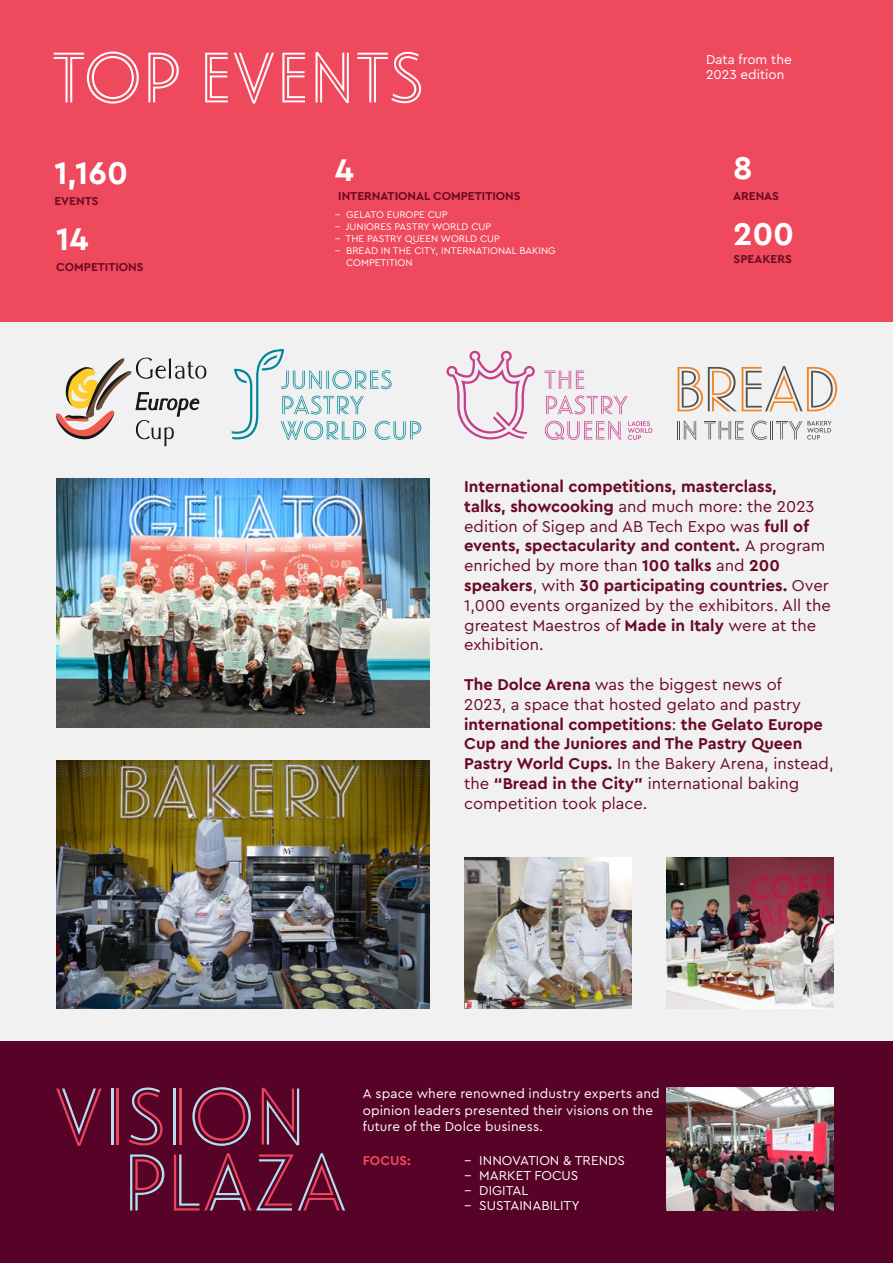
<style>
.page{position:relative;width:893px;height:1263px;background:#ef495d}
.page>*{position:absolute;margin:0;border:0;box-sizing:border-box;transform-origin:0 0}
.t1{font:69px "Landmark Inline";color:#fff}
.t2{font:700 33px "Cera Pro";color:#fff}
.t3{font:16.5px/19.8px "Cera Pro";color:#6a0b23}
.t4{font:13.5px/15px "Cera Pro";letter-spacing:.005em;color:#fff}
.t5{font:700 13.5px "Cera Pro";color:#ef495d}
.t6{font:700 12px "Cera Pro";color:#6a0b23}
.t7{font:10.05px/12.1px "Cera Pro";color:#fff}
.s1{font-weight:700}
</style>
<div class="page">
<div style="left:0;top:322px;width:893px;height:719px;background:#f1f1f2"></div>
<img style="left:464px;top:857px;width:167px;height:152px">
<img style="left:667px;top:857px;width:167px;height:152px">
<div style="left:0;top:1041px;width:893px;height:222px;background:#570227"></div>
<svg style="left:56px;top:1088px;width:46px;height:58px"></svg>
<hr style="left:111px;top:1088px;width:3px;height:56px;background:#b5deee">
<hr style="left:117px;top:1088px;width:2px;height:56px;background:#e6485d">
<svg style="left:129px;top:1087px;width:34px;height:58px"></svg>
<hr style="left:174px;top:1088px;width:2px;height:56px;background:#b5deee">
<hr style="left:179px;top:1088px;width:2px;height:56px;background:#e6485d">
<svg style="left:192px;top:1087px;width:59px;height:59px"></svg>
<svg style="left:262px;top:1088px;width:37px;height:57px"></svg>
<svg style="left:130px;top:1154px;width:34px;height:56px"></svg>
<svg style="left:174px;top:1153px;width:171px;height:57px"></svg>
<svg style="left:232px;top:349px;width:189px;height:91px"></svg>
<svg style="left:544px;top:371px;width:40px;height:18px"></svg>
<svg style="left:546px;top:395px;width:82px;height:19px"></svg>
<svg style="left:545px;top:421px;width:76px;height:19px"></svg>
<svg style="left:628px;top:421px;width:24px;height:19px"></svg>
<svg style="left:446px;top:351px;width:89px;height:88px"></svg>
<svg style="left:678px;top:366px;width:159px;height:45px"></svg>
<svg style="left:679px;top:421px;width:17px;height:19px"></svg>
<svg style="left:704px;top:421px;width:40px;height:18px"></svg>
<svg style="left:751px;top:421px;width:81px;height:19px"></svg>
<svg style="left:56px;top:358px;width:150px;height:88px"></svg>
<img style="left:56px;top:760px;width:373px;height:249px">
<img style="left:56px;top:479px;width:373px;height:249px">
<img style="left:667px;top:1087px;width:167px;height:123px">
<h1 class="t1" style="left:52px;top:31px;width:374px">TOP EVENTS</h1>
<h2 class="t2" style="left:54px;top:151px;width:75px">1,160</h2>
<h2 class="t2" style="left:335px;top:148px;width:21px">4</h2>
<h2 class="t2" style="left:56px;top:216px;width:34px">14</h2>
<p class="t6" style="left:338px;top:188px;width:184px">INTERNATIONAL COMPETITIONS</p>
<p class="t7" style="left:335px;top:208px;width:222px">− GELATO EUROPE CUP<br>− JUNIORES PASTRY WORLD CUP<br>− THE PASTRY QUEEN WORLD CUP<br>− BREAD IN THE CITY, INTERNATIONAL BAKING</p>
<p class="t6" style="left:54px;top:193px;width:46px">EVENTS</p>
<p class="t6" style="left:56px;top:259px;width:89px">COMPETITIONS</p>
<p class="t7" style="left:346px;top:256px;width:68px">COMPETITION</p>
<p class="t4" style="left:706px;top:51px;width:87px">Data from the<br>2023 edition</p>
<h2 class="t2" style="left:733px;top:146px;width:21px">8</h2>
<p class="t6" style="left:733px;top:188px;width:47px">ARENAS</p>
<h2 class="t2" style="left:733px;top:212px;width:63px">200</h2>
<p class="t6" style="left:734px;top:251px;width:60px">SPEAKERS</p>
<p class="t3" style="left:464px;top:476px;width:368px"><span class="s1">International competitions, masterclass,<br>talks, showcooking</span> and much more: the 2023 edition of Sigep and AB Tech Expo was <span class="s1">full of events, spectacularity and content.</span> A program enriched by more than <span class="s1">100 talks</span> and <span class="s1">200 speakers</span>, with <span class="s1">30 participating countries.</span> Over 1,000 events organized by the exhibitors. All the greatest Maestros of <span class="s1">Made in Italy</span> were at the exhibition.</p>
<p class="t3" style="left:464px;top:674px;width:371px"><span class="s1">The Dolce Arena</span> was the biggest news of<br>2023, a space that hosted gelato and pastry <span class="s1">international competitions</span>: <span class="s1">the Gelato Europe Cup and the Juniores and The Pastry Queen Pastry World Cups.</span> In the Bakery Arena, instead, the <span class="s1">“Bread in the City”</span> international baking competition took place.</p>
<p class="t4" style="left:363px;top:1085px;width:299px;line-height:16.5px">A space where renowned industry experts and opinion leaders presented their visions on the future of the Dolce business.</p>
<p class="t5" style="left:363px;top:1152px;width:50px">FOCUS:</p>
<p class="t4" style="left:464px;top:1153px;width:162px">− INNOVATION &amp; TRENDS − MARKET FOCUS<br>− DIGITAL<br>− SUSTAINABILITY</p>
</div>
